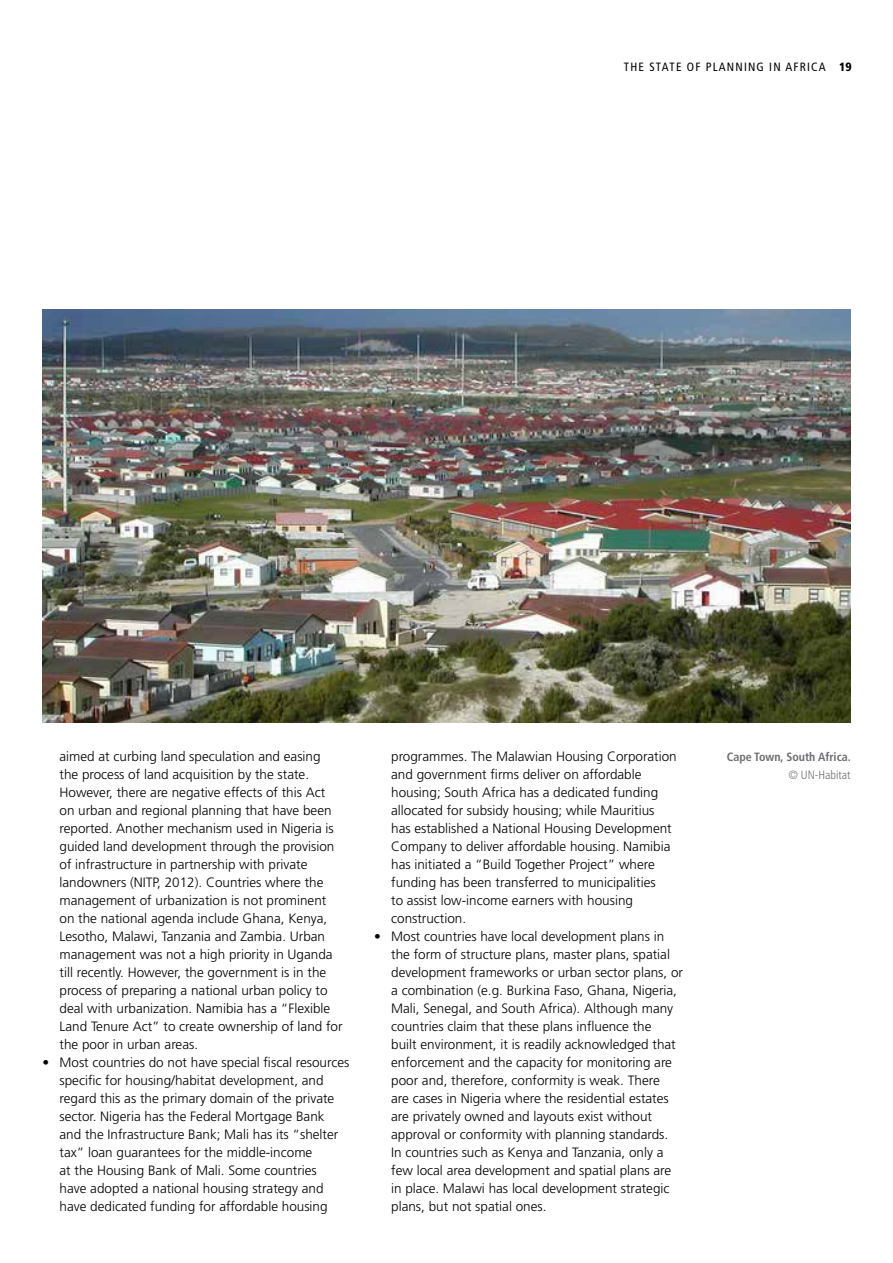
<style>
.page{position:relative;width:893px;height:1263px;background:#fff}
.page>*{position:absolute;margin:0;border:0;box-sizing:border-box;transform-origin:0 0}
.t1{font:300 13.5px/18px "Frutiger LT Std";color:#000}
.t2{font:condensed 12px "Frutiger LT Std";letter-spacing:.1em;color:#000}
.t3{font:700 condensed 12px "Frutiger LT Std";color:#6d6e71}
.t4{font:300 condensed 12px "Frutiger LT Std";color:#6d6e71}
.s1{font-weight:900}
</style>
<div class="page">
<img style="left:43px;top:310px;width:808px;height:413px">
<p class="t2" style="left:624px;top:60px;width:229px">THE STATE OF PLANNING IN AFRICA <span class="s1">19</span></p>
<p class="t1" style="left:60px;top:747px;width:291px">aimed at curbing land speculation and easing<br>the process of land acquisition by the state.<br>However, there are negative effects of this Act<br>on urban and regional planning that have been reported. Another mechanism used in Nigeria is guided land development through the provision of infrastructure in partnership with private landowners (NITP, 2012). Countries where the management of urbanization is not prominent<br>on the national agenda include Ghana, Kenya, Lesotho, Malawi, Tanzania and Zambia. Urban management was not a high priority in Uganda till recently. However, the government is in the process of preparing a national urban policy to deal with urbanization. Namibia has a “Flexible Land Tenure Act” to create ownership of land for the poor in urban areas.<br>Most countries do not have special fiscal resources specific for housing/habitat development, and regard this as the primary domain of the private sector. Nigeria has the Federal Mortgage Bank and the Infrastructure Bank; Mali has its “shelter tax” loan guarantees for the middle-income<br>at the Housing Bank of Mali. Some countries<br>have adopted a national housing strategy and have dedicated funding for affordable housing</p>
<p class="t1" style="left:391px;top:747px;width:293px">programmes. The Malawian Housing Corporation and government firms deliver on affordable housing; South Africa has a dedicated funding allocated for subsidy housing; while Mauritius<br>has established a National Housing Development Company to deliver affordable housing. Namibia has initiated a “Build Together Project” where funding has been transferred to municipalities<br>to assist low-income earners with housing construction.<br>Most countries have local development plans in the form of structure plans, master plans, spatial development frameworks or urban sector plans, or a combination (e.g. Burkina Faso, Ghana, Nigeria, Mali, Senegal, and South Africa). Although many countries claim that these plans influence the<br>built environment, it is readily acknowledged that enforcement and the capacity for monitoring are poor and, therefore, conformity is weak. There<br>are cases in Nigeria where the residential estates are privately owned and layouts exist without approval or conformity with planning standards.<br>In countries such as Kenya and Tanzania, only a few local area development and spatial plans are in place. Malawi has local development strategic plans, but not spatial ones.</p>
<p class="t3" style="left:727px;top:750px;width:126px">Cape Town, South Africa.</p>
<p class="t4" style="left:788px;top:768px;width:64px">© UN-Habitat</p>
</div>
